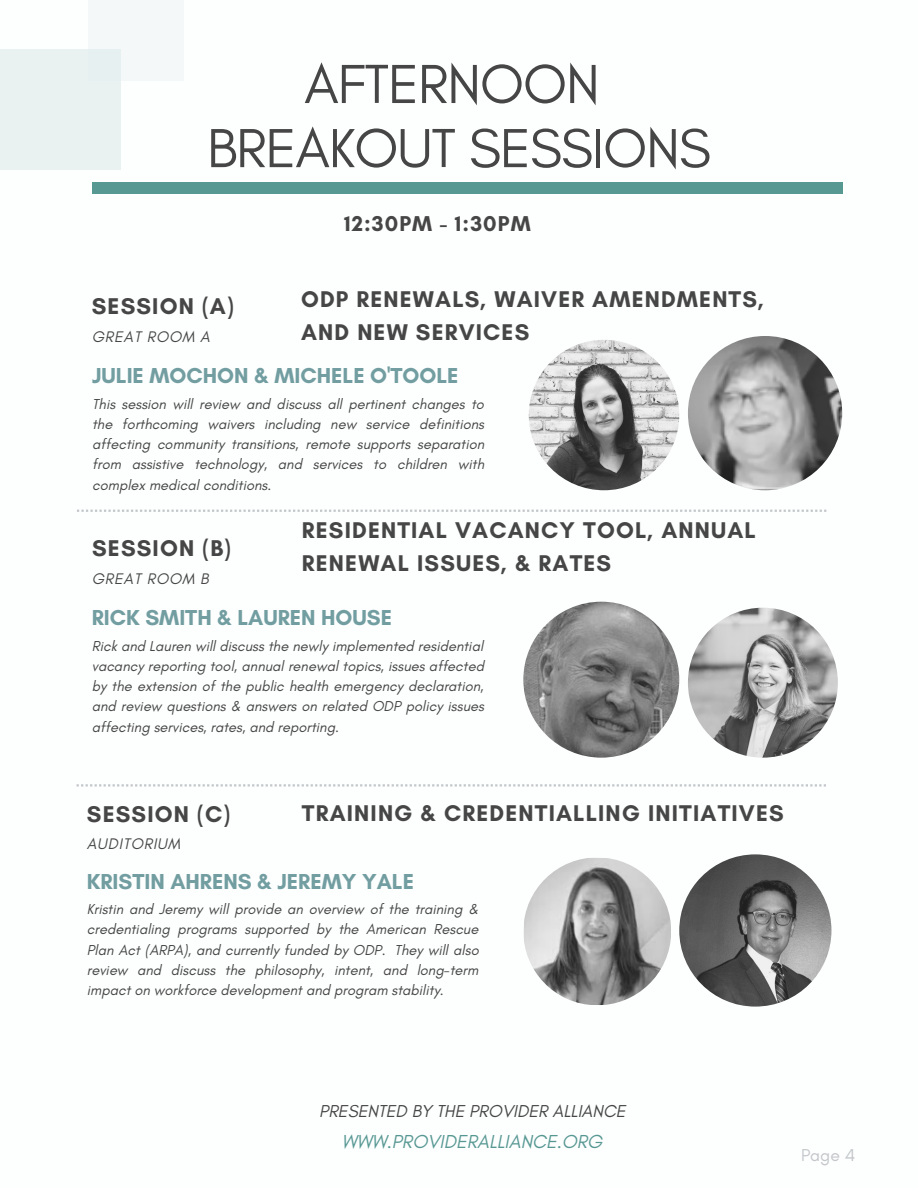
<style>
.page{position:relative;width:918px;height:1188px;background:#fff}
.page>*{position:absolute;margin:0;border:0;box-sizing:border-box;transform-origin:0 0}
.t1{font:55.95px/64.2px "Glacial Indifference";letter-spacing:-.02em;color:#464646;text-align:center}
.t2{font:700 23.25px/32.7px "Glacial Indifference";letter-spacing:.05em;color:#464646}
.t3{font:700 22.05px "Glacial Indifference";color:#729ea1}
.t4{font:700 21.9px "Glacial Indifference";letter-spacing:.05em;color:#464646}
.t5{font:italic 19.2px "Glacial Indifference";color:#579893}
.t6{font:italic 17.55px "Glacial Indifference";color:#464646}
.t7{font:17.55px "Glacial Indifference";color:#c3c7ca}
.t8{font:italic 15.6px "Glacial Indifference";letter-spacing:.05em;color:#464646}
.t9{font:italic 14.7px/20.2px "Glacial Indifference";color:#464646;text-align:justify}
</style>
<div class="page">
<div style="left:92px;top:182px;width:751px;height:11px;background:#579893"></div>
<div style="left:0;top:49px;width:121px;height:121px;background:#e9f2f1"></div>
<div style="left:89px;top:0;width:95px;height:81px;background:linear-gradient(to right,#eff5f5,#f6f9f9)"></div>
<img style="left:529px;top:340px;width:150px;height:150px;border-radius:50%">
<img style="left:523px;top:602px;width:156px;height:156px;border-radius:50%">
<img style="left:688px;top:608px;width:150px;height:150px;border-radius:50%">
<img style="left:523px;top:858px;width:148px;height:147px">
<svg style="left:77px;top:510px;width:749px;height:2px"></svg>
<svg style="left:77px;top:784px;width:749px;height:3px"></svg>
<img style="left:679px;top:854px;width:152px;height:153px;border-radius:50%">
<img style="left:688px;top:336px;width:154px;height:154px;border-radius:50%">
<h1 class="t1" style="left:207px;top:51px;width:505px">AFTERNOON<br>BREAKOUT SESSIONS</h1>
<h3 class="t4" style="left:344px;top:210px;width:188px">12:30PM - 1:30PM</h3>
<h2 class="t2" style="left:301px;top:283px;width:464px">ODP RENEWALS, WAIVER AMENDMENTS,<br>AND NEW SERVICES</h2>
<h2 class="t2" style="left:92px;top:289px;width:144px">SESSION (A)</h2>
<p class="t8" style="left:92px;top:327px;width:120px">GREAT ROOM A</p>
<h3 class="t3" style="left:92px;top:362px;width:368px">JULIE MOCHON &amp; MICHELE O'TOOLE</h3>
<p class="t9" style="left:92px;top:393px;width:394px">This session will review and discuss all pertinent changes to the forthcoming waivers including new service definitions affecting community transitions, remote supports separation from assistive technology, and services to children with complex medical conditions.</p>
<h2 class="t2" style="left:302px;top:514px;width:455px">RESIDENTIAL VACANCY TOOL, ANNUAL<br>RENEWAL ISSUES, &amp; RATES</h2>
<h3 class="t3" style="left:92px;top:604px;width:302px">RICK SMITH &amp; LAUREN HOUSE</h3>
<p class="t9" style="left:92px;top:635px;width:394px">Rick and Lauren will discuss the newly implemented residential vacancy reporting tool, annual renewal topics, issues affected by the extension of the public health emergency declaration, and review questions &amp; answers on related ODP policy issues affecting services, rates, and reporting.</p>
<h2 class="t2" style="left:92px;top:531px;width:140px">SESSION (B)</h2>
<p class="t8" style="left:92px;top:569px;width:118px">GREAT ROOM B</p>
<h2 class="t2" style="left:87px;top:797px;width:145px">SESSION (C)</h2>
<p class="t8" style="left:87px;top:834px;width:95px">AUDITORIUM</p>
<h2 class="t2" style="left:302px;top:796px;width:483px">TRAINING &amp; CREDENTIALLING INITIATIVES</h2>
<h3 class="t3" style="left:87px;top:868px;width:329px">KRISTIN AHRENS &amp; JEREMY YALE</h3>
<p class="t9" style="left:87px;top:899px;width:393px">Kristin and Jeremy will provide an overview of the training &amp; credentialing programs supported by the American Rescue Plan Act (ARPA), and currently funded by ODP. They will also review and discuss the philosophy, intent, and long-term impact on workforce development and program stability.</p>
<p class="t6" style="left:319px;top:1100px;width:308px">PRESENTED BY THE PROVIDER ALLIANCE</p>
<h3 class="t5" style="left:342px;top:1130px;width:262px">WWW.PROVIDERALLIANCE.ORG</h3>
<p class="t7" style="left:801px;top:1145px;width:56px">Page 4</p>
</div>
